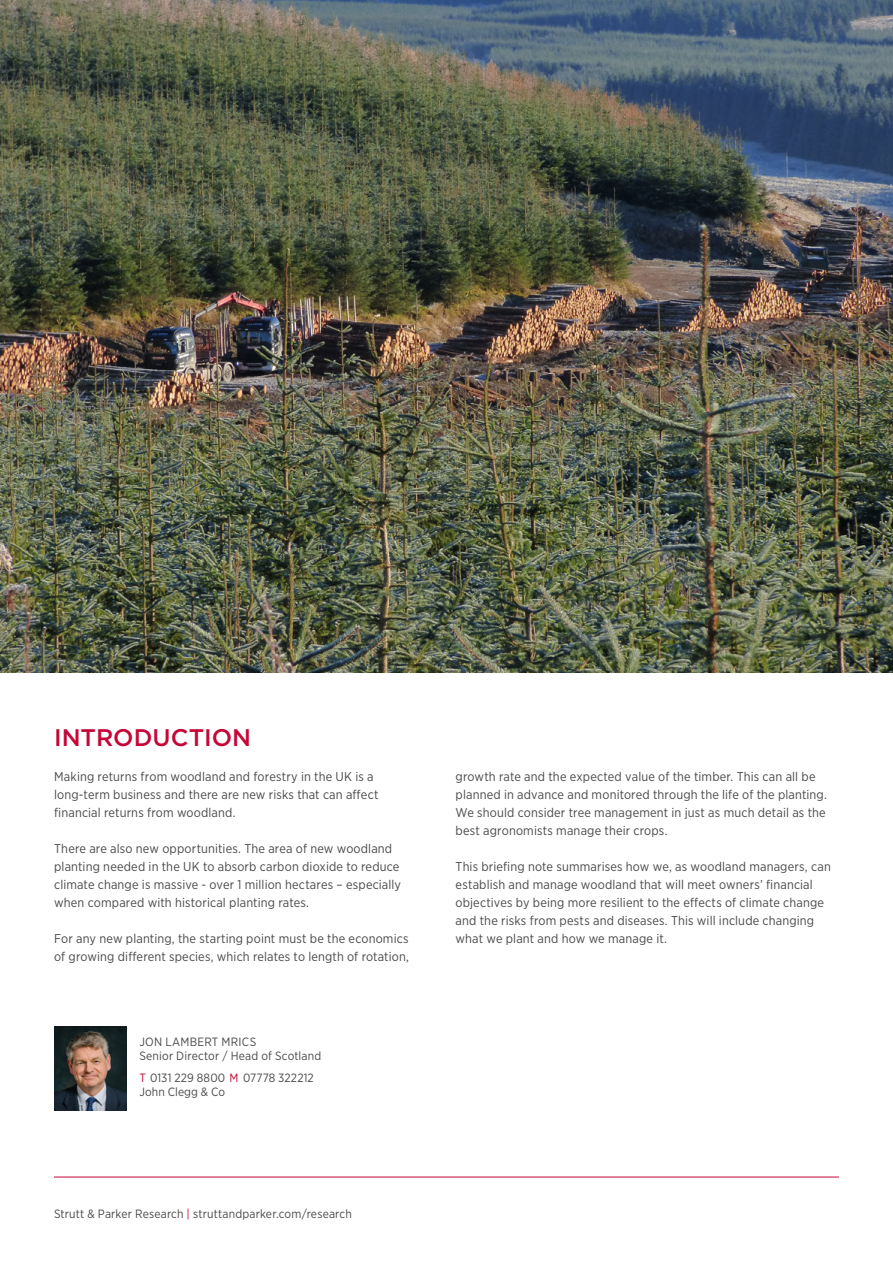
<style>
.page{position:relative;width:893px;height:1263px;background:#fff}
.page>*{position:absolute;margin:0;border:0;box-sizing:border-box;transform-origin:0 0}
.t1{font:500 24px "Gotham";color:#c50637}
.t2{font:12.75px/18px "Gotham Narrow";letter-spacing:.01em;color:#4a4a49}
.t3{font:12px/14.4px "Gotham Narrow";letter-spacing:.015em;color:#4a4a49}
.s1{color:#c50637}
</style>
<div class="page">
<hr style="left:54px;top:1177px;width:785px;height:1px;background:#c50637">
<img style="left:54px;top:1027px;width:72px;height:84px">
<img style="left:0;top:0;width:893px;height:673px">
<h1 class="t1" style="left:54px;top:722px;width:199px">INTRODUCTION</h1>
<p class="t2" style="left:54px;top:767px;width:326px">Making returns from woodland and forestry in the UK is a long-term business and there are new risks that can affect financial returns from woodland.</p>
<p class="t2" style="left:54px;top:839px;width:348px">There are also new opportunities. The area of new woodland planting needed in the UK to absorb carbon dioxide to reduce climate change is massive - over 1 million hectares – especially when compared with historical planting rates.</p>
<p class="t2" style="left:54px;top:929px;width:356px">For any new planting, the starting point must be the economics of growing different species, which relates to length of rotation,</p>
<p class="t3" style="left:139px;top:1034px;width:183px">JON LAMBERT MRICS<br>Senior Director / Head of Scotland</p>
<p class="t3" style="left:139px;top:1070px;width:176px"><span class="s1">T</span> 0131 229 8800 <span class="s1">M</span> 07778 322212<br>John Clegg &amp; Co</p>
<p class="t3" style="left:54px;top:1206px;width:299px">Strutt &amp; Parker Research <span class="s1">|</span> struttandparker.com/research</p>
<p class="t2" style="left:456px;top:767px;width:373px">growth rate and the expected value of the timber. This can all be planned in advance and monitored through the life of the planting.<br>We should consider tree management in just as much detail as the best agronomists manage their crops.</p>
<p class="t2" style="left:456px;top:857px;width:377px">This briefing note summarises how we, as woodland managers, can establish and manage woodland that will meet owners’ financial objectives by being more resilient to the effects of climate change and the risks from pests and diseases. This will include changing what we plant and how we manage it.</p>
</div>
